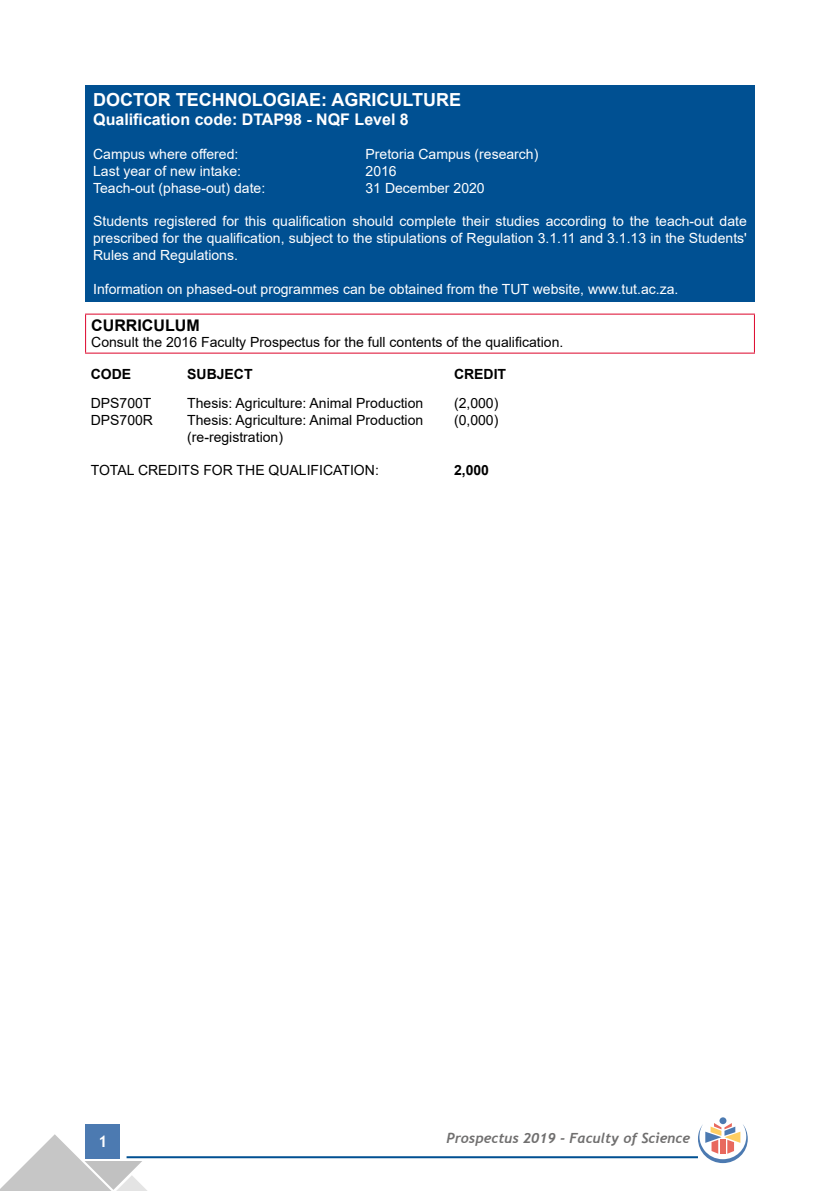
<style>
.page{position:relative;width:840px;height:1191px;background:#fff}
.page>*{position:absolute;margin:0;border:0;box-sizing:border-box;transform-origin:0 0}
.t1{font:700 18px "Arial";color:#fff}
.t2{font:700 16px "Arial";color:#fff}
.t3{font:700 16px "Arial";color:#000}
.t4{font:700 16px "Trebuchet MS";color:#fff}
.t5{font:14px/16.8px "Arial";color:#fff;text-align:justify}
.t6{font:14px "Arial";color:#000}
.t7{font:italic 700 14px "Trebuchet";color:#706f6f}
.t8{font:700 14px "Arial";color:#000}
</style>
<div class="page">
<div style="left:86px;top:1124px;width:34px;height:34px;background:#4c7ab1"></div>
<hr style="left:126px;top:1156px;width:571px;height:2px;background:#005092">
<svg style="left:0;top:1134px;width:148px;height:57px"></svg>
<div style="left:719px;top:1117px;width:7px;height:7px;background:#4c7ab1;border-radius:50%"></div>
<svg style="left:697px;top:1123px;width:50px;height:40px"></svg>
<div style="left:85px;top:85px;width:669px;height:217px;background:#005092"></div>
<hr style="left:85px;top:314px;width:669px;height:1px;background:#dd052b">
<hr style="left:85px;top:315px;width:1px;height:37px;background:#dd052b">
<hr style="left:753px;top:315px;width:1px;height:37px;background:#dd052b">
<hr style="left:85px;top:352px;width:669px;height:1px;background:#dd052b">
<p class="t1" style="left:93px;top:87px;width:369px">DOCTOR TECHNOLOGIAE: AGRICULTURE</p>
<p class="t2" style="left:93px;top:109px;width:317px">Qualification code: DTAP98 - NQF Level 8</p>
<p class="t5" style="left:93px;top:146px;width:147px">Campus where offered:</p>
<p class="t5" style="left:365px;top:146px;width:174px">Pretoria Campus (research)</p>
<p class="t5" style="left:93px;top:163px;width:149px">Last year of new intake:</p>
<p class="t5" style="left:365px;top:163px;width:33px">2016</p>
<p class="t5" style="left:93px;top:179px;width:173px">Teach-out (phase-out) date:</p>
<p class="t5" style="left:365px;top:179px;width:121px">31 December 2020</p>
<p class="t5" style="left:93px;top:213px;width:655px">Students registered for this qualification should complete their studies according to the teach-out date prescribed for the qualification, subject to the stipulations of Regulation 3.1.11 and 3.1.13 in the Students' Rules and Regulations.</p>
<p class="t5" style="left:93px;top:280px;width:586px">Information on phased-out programmes can be obtained from the TUT website, www.tut.ac.za.</p>
<p class="t3" style="left:91px;top:314px;width:110px">CURRICULUM</p>
<p class="t6" style="left:91px;top:333px;width:473px">Consult the 2016 Faculty Prospectus for the full contents of the qualification.</p>
<p class="t8" style="left:91px;top:364px;width:42px">CODE</p>
<p class="t8" style="left:187px;top:364px;width:67px">SUBJECT</p>
<p class="t8" style="left:454px;top:364px;width:54px">CREDIT</p>
<p class="t6" style="left:91px;top:393px;width:62px">DPS700T</p>
<p class="t6" style="left:187px;top:393px;width:237px">Thesis: Agriculture: Animal Production</p>
<p class="t6" style="left:454px;top:393px;width:46px">(2,000)</p>
<p class="t6" style="left:91px;top:410px;width:64px">DPS700R</p>
<p class="t6" style="left:187px;top:410px;width:237px">Thesis: Agriculture: Animal Production</p>
<p class="t6" style="left:454px;top:410px;width:46px">(0,000)</p>
<p class="t6" style="left:187px;top:427px;width:97px">(re-registration)</p>
<p class="t6" style="left:91px;top:461px;width:289px">TOTAL CREDITS FOR THE QUALIFICATION:</p>
<p class="t8" style="left:454px;top:460px;width:37px">2,000</p>
<p class="t4" style="left:98px;top:1131px;width:11px">1</p>
<p class="t7" style="left:446px;top:1129px;width:245px">Prospectus 2019 - Faculty of Science</p>
</div>
